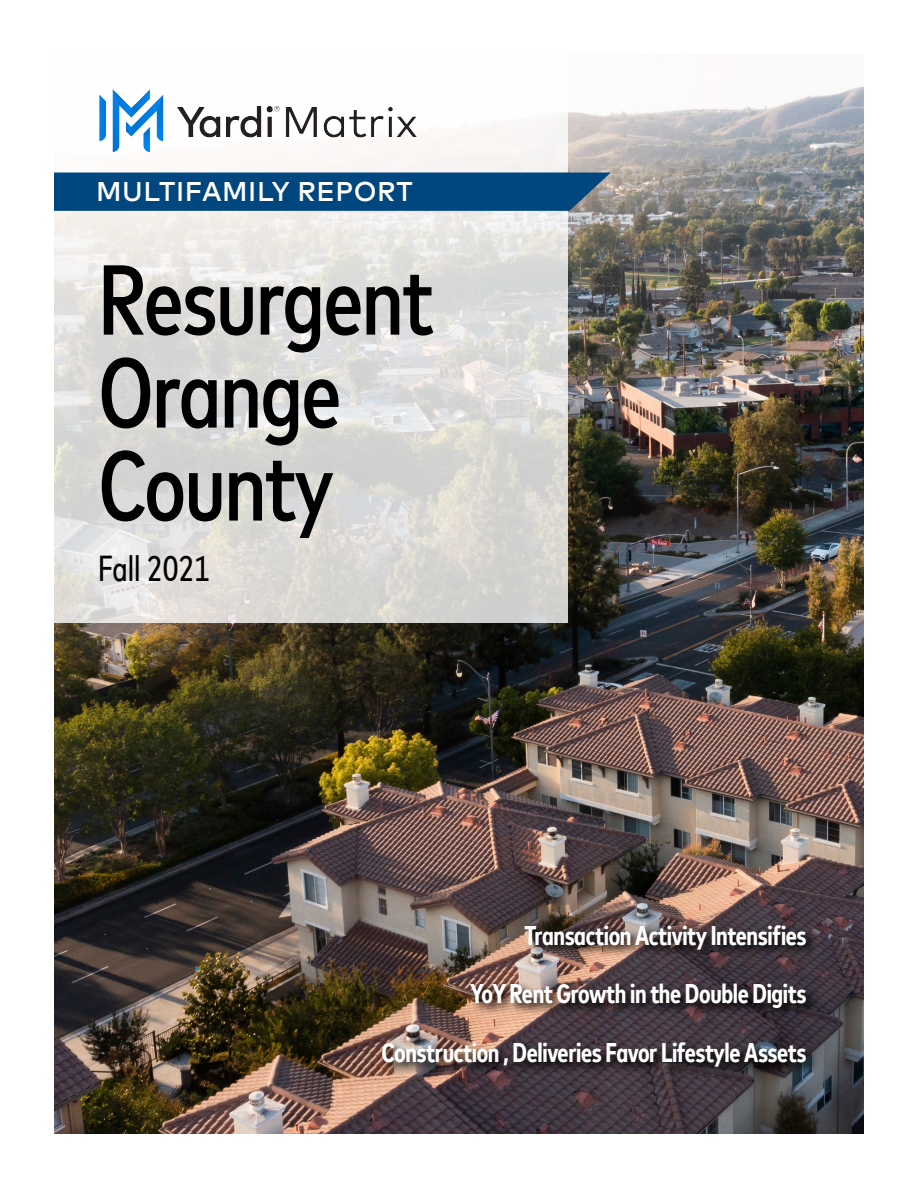
<style>
.page{position:relative;width:918px;height:1188px;background:#fff}
.page>*{position:absolute;margin:0;border:0;box-sizing:border-box;transform-origin:0 0}
.t1{font:500 condensed 99px/93px "Mark Offc Pro";letter-spacing:-.02em;color:#000}
.t2{font:condensed 36px "Mark Offc Pro";color:#000}
.t3{font:700 condensed 27px/58.5px "Mark Offc Pro";letter-spacing:-.015em;color:#fff;text-align:right}
.t4{font:500 27px "Mark Offc Pro";letter-spacing:.02em;color:#fff}
</style>
<div class="page">
<img style="left:54px;top:86px;width:810px;height:1048px">
<svg style="left:54px;top:86px;width:513px;height:537px;background:#e1e0dd"></svg>
<div style="left:54px;top:173px;width:557px;height:38px;background:#00467f"></div>
<img style="left:379px;top:922px;width:440px;height:157px">
<img style="left:99px;top:89px;width:319px;height:63px">
<p class="t4" style="left:96px;top:171px;width:318px">MULTIFAMILY REPORT</p>
<h1 class="t1" style="left:98px;top:246px;width:337px">Resurgent<br>Orange<br>County</h1>
<h2 class="t2" style="left:98px;top:542px;width:113px">Fall 2021</h2>
<p class="t3" style="left:381px;top:904px;width:427px">Transaction Activity Intensifies<br>YoY Rent Growth in the Double Digits<br>Construction , Deliveries Favor Lifestyle Assets</p>
</div>
